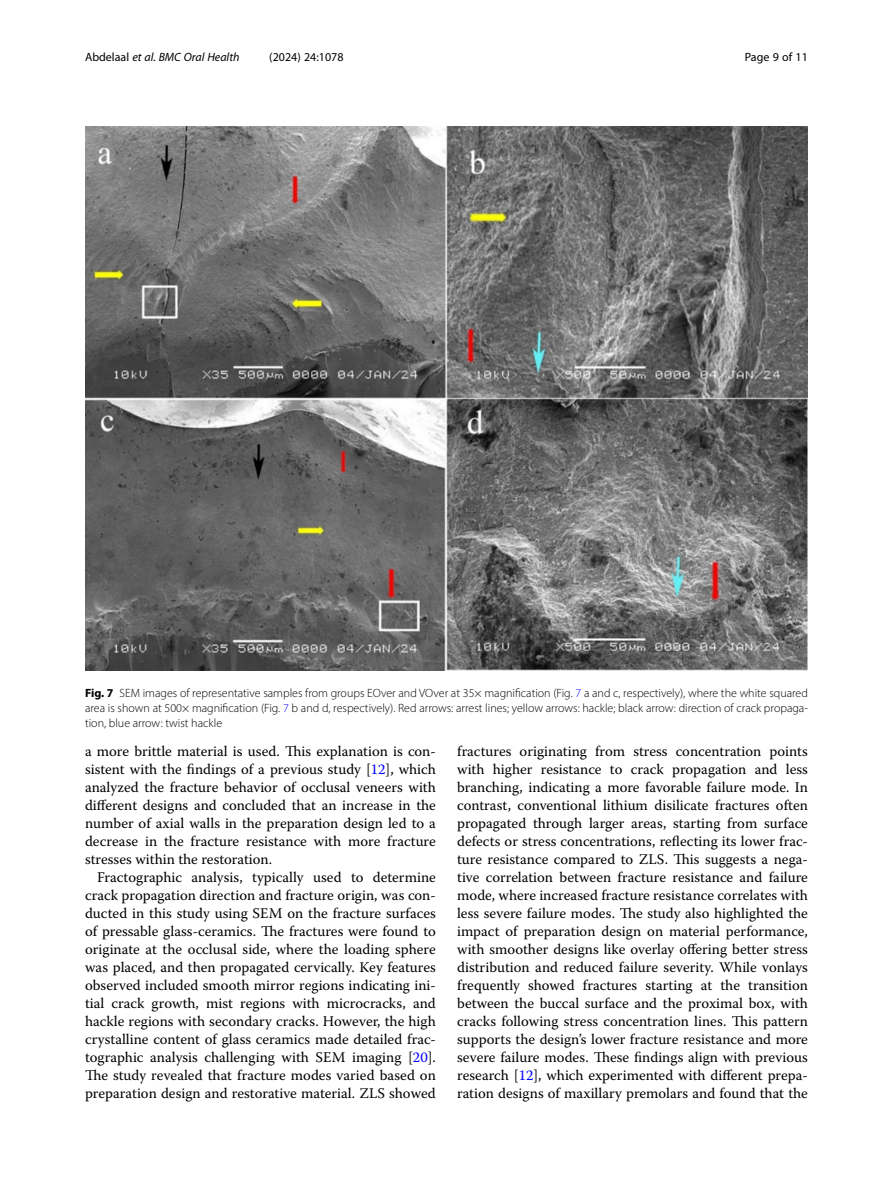
<style>
.page{position:relative;width:893px;height:1191px;background:#fff}
.page>*{position:absolute;margin:0;border:0;box-sizing:border-box;transform-origin:0 0}
.Body_Text_Indent{font:14.7px/18px "Warnock Pro";color:#000;text-align:justify}
.Figure_Caption{font:300 12px/15px "Myriad Pro";color:#000;text-align:justify}
.t1{font:italic 12px "Myriad Pro";color:#000}
.t2{font:12px "Myriad Pro";color:#000}
.s1{font-style:normal}
.s2{font-weight:700}
.s3{color:#00f}
</style>
<div class="page">
<img style="left:85px;top:126px;width:723px;height:544px">
<p class="t1" style="left:85px;top:50px;width:156px"><span class="s1">Abdelaal</span> et al. BMC Oral Health</p>
<p class="t2" style="left:269px;top:50px;width:76px">(2024) 24:1078</p>
<p class="t2" style="left:745px;top:50px;width:65px">Page 9 of 11</p>
<p class="Figure_Caption" style="left:85px;top:685px;width:724px"><span class="s2">Fig. 7</span> SEM images of representative samples from groups EOver and VOver at 35× magnification (Fig. <span class="s3">7</span> a and c, respectively), where the white squared area is shown at 500× magnification (Fig. <span class="s3">7</span> b and d, respectively). Red arrows: arrest lines; yellow arrows: hackle; black arrow: direction of crack propaga&shy;tion, blue arrow: twist hackle</p>
<p class="Body_Text_Indent" style="left:85px;top:742px;width:352px">a more brittle material is used. This explanation is con&shy;sistent with the findings of a previous study [<span class="s3">12</span>], which analyzed the fracture behavior of occlusal veneers with different designs and concluded that an increase in the number of axial walls in the preparation design led to a decrease in the fracture resistance with more fracture stresses within the restoration.</p>
<p class="Body_Text_Indent" style="left:85px;top:868px;width:352px;text-indent:12px">Fractographic analysis, typically used to determine crack propagation direction and fracture origin, was con&shy;ducted in this study using SEM on the fracture surfaces of pressable glass-ceramics. The fractures were found to originate at the occlusal side, where the loading sphere was placed, and then propagated cervically. Key features observed included smooth mirror regions indicating ini&shy;tial crack growth, mist regions with microcracks, and hackle regions with secondary cracks. However, the high crystalline content of glass ceramics made detailed frac&shy;tographic analysis challenging with SEM imaging [<span class="s3">20</span>].<br>The study revealed that fracture modes varied based on preparation design and restorative material. ZLS showed</p>
<p class="Body_Text_Indent" style="left:457px;top:742px;width:352px">fractures originating from stress concentration points with higher resistance to crack propagation and less branching, indicating a more favorable failure mode. In contrast, conventional lithium disilicate fractures often propagated through larger areas, starting from surface defects or stress concentrations, reflecting its lower frac&shy;ture resistance compared to ZLS. This suggests a nega&shy;tive correlation between fracture resistance and failure mode, where increased fracture resistance correlates with less severe failure modes. The study also highlighted the impact of preparation design on material performance, with smoother designs like overlay offering better stress distribution and reduced failure severity. While vonlays frequently showed fractures starting at the transition between the buccal surface and the proximal box, with cracks following stress concentration lines. This pattern supports the design’s lower fracture resistance and more severe failure modes. These findings align with previous research [<span class="s3">12</span>], which experimented with different prepa&shy;ration designs of maxillary premolars and found that the</p>
</div>
